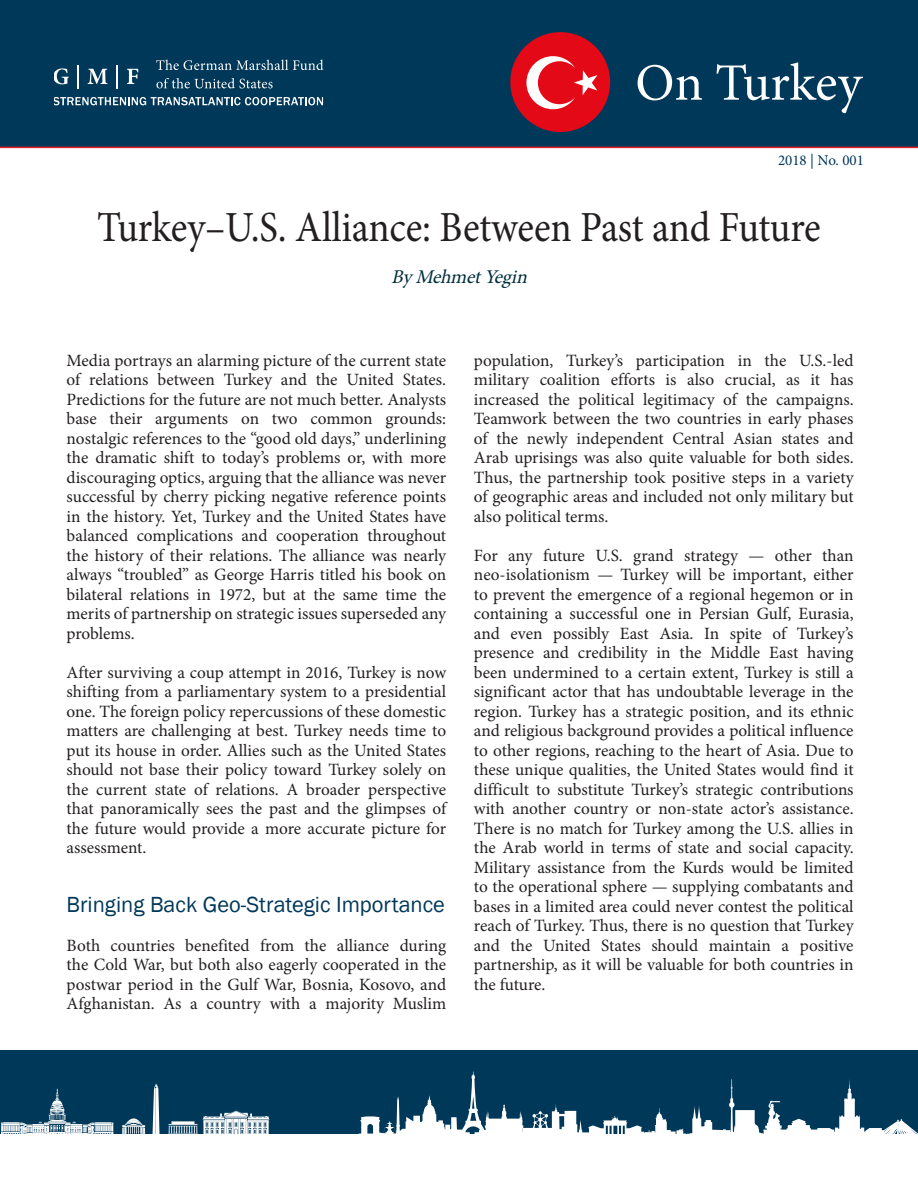
<style>
.page{position:relative;width:918px;height:1188px;background:#fff}
.page>*{position:absolute;margin:0;border:0;box-sizing:border-box;transform-origin:0 0}
.t1{font:52.5px "Minion Pro";color:#fff}
.t2{font:42.9px "Minion Pro";letter-spacing:-.01em;color:#231f20;scale:.91 1}
.t3{font:22.5px "Franklin Gothic";color:#003859}
.t4{font:italic 19.5px "Minion Pro";color:#002f3c}
.t5{font:17.25px/19.5px "Minion Pro";letter-spacing:-.005em;color:#231f20;text-align:justify}
.t6{font:15px "Minion Pro";color:#003859}
</style>
<div class="page">
<div style="left:0;top:0;width:918px;height:148px;background:#003859"></div>
<div style="left:0;top:1050px;width:918px;height:84px;background:#003859"></div>
<svg style="left:1px;top:1083px;width:269px;height:51px"></svg>
<svg style="left:360px;top:1072px;width:558px;height:62px"></svg>
<svg style="left:54px;top:68px;width:15px;height:16px"></svg>
<svg style="left:78px;top:65px;width:1px;height:23px"></svg>
<svg style="left:88px;top:69px;width:19px;height:15px"></svg>
<hr style="left:116px;top:65px;width:2px;height:23px;background:#fff">
<svg style="left:127px;top:69px;width:11px;height:15px"></svg>
<svg style="left:156px;top:60px;width:167px;height:10px"></svg>
<svg style="left:156px;top:78px;width:117px;height:10px"></svg>
<svg style="left:54px;top:97px;width:269px;height:8px"></svg>
<div style="left:510px;top:32px;width:100px;height:100px;background:#e30917;border-radius:50%"></div>
<svg style="left:526px;top:56px;width:72px;height:53px"></svg>
<hr style="left:0;top:147px;width:918px;height:1px;background:#e21e25">
<h1 class="t1" style="left:635px;top:48px;width:228px">On Turkey</h1>
<p class="t6" style="left:778px;top:150px;width:87px">2018 | No. 001</p>
<h2 class="t2" style="left:97px;top:199px;width:796px">Turkey–U.S. Alliance: Between Past and Future</h2>
<p class="t4" style="left:391px;top:264px;width:143px">ByMehmetYegin</p>
<p class="t5" style="left:67px;top:351px;width:381px">Media portrays an alarming picture of the current state of relations between Turkey and the United States.<br>Predictions for the future are not much better. Analysts base their arguments on two common grounds: nostalgic references to the “good old days,” underlining the dramatic shift to today’s problems or, with more discouraging optics, arguing that the alliance was never successful by cherry picking negative reference points in the history. Yet, Turkey and the United States have balanced complications and cooperation throughout the history of their relations. The alliance was nearly always “troubled” as George Harris titled his book on bilateral relations in 1972, but at the same time the merits of partnership on strategic issues superseded any problems.</p>
<p class="t5" style="left:67px;top:663px;width:381px">After surviving a coup attempt in 2016, Turkey is now shifting from a parliamentary system to a presidential one. The foreign policy repercussions of these domestic matters are challenging at best. Turkey needs time to put its house in order. Allies such as the United States should not base their policy toward Turkey solely on the current state of relations. A broader perspective that panoramically sees the past and the glimpses of the future would provide a more accurate picture for assessment.</p>
<h3 class="t3" style="left:67px;top:891px;width:380px">Bringing Back Geo-Strategic Importance</h3>
<p class="t5" style="left:67px;top:936px;width:381px">Both countries benefited from the alliance during the Cold War, but both also eagerly cooperated in the postwar period in the Gulf War, Bosnia, Kosovo, and Afghanistan. As a country with a majority Muslim</p>
<p class="t5" style="left:474px;top:351px;width:381px">population, Turkey’s participation in the U.S.-led military coalition efforts is also crucial, as it has increased the political legitimacy of the campaigns.<br>Teamwork between the two countries in early phases of the newly independent Central Asian states and Arab uprisings was also quite valuable for both sides.<br>Thus, the partnership took positive steps in a variety of geographic areas and included not only military but also political terms.</p>
<p class="t5" style="left:474px;top:546px;width:381px">For any future U.S. grand strategy — other than neo-isolationism — Turkey will be important, either to prevent the emergence of a regional hegemon or in containing a successful one in Persian Gulf, Eurasia, and even possibly East Asia. In spite of Turkey’s presence and credibility in the Middle East having been undermined to a certain extent, Turkey is still a significant actor that has undoubtable leverage in the region. Turkey has a strategic position, and its ethnic and religious background provides a political influence to other regions, reaching to the heart of Asia. Due to these unique qualities, the United States would find it difficult to substitute Turkey’s strategic contributions with another country or non-state actor’s assistance.<br>There is no match for Turkey among the U.S. allies in the Arab world in terms of state and social capacity.<br>Military assistance from the Kurds would be limited to the operational sphere — supplying combatants and bases in a limited area could never contest the political reach of Turkey. Thus, there is no question that Turkey and the United States should maintain a positive partnership, as it will be valuable for both countries in the future.</p>
</div>
